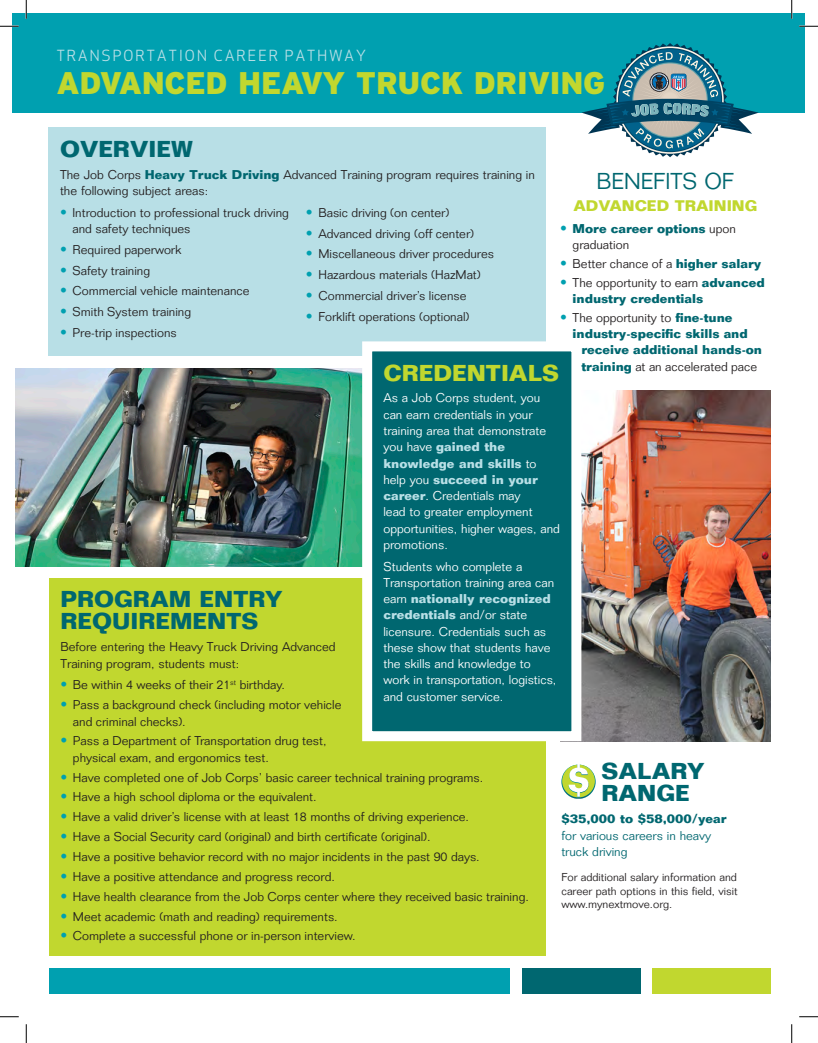
<style>
.page{position:relative;width:818px;height:1043px;background:#fff}
.page>*{position:absolute;margin:0;border:0;box-sizing:border-box;transform-origin:0 0}
.t1{font:900 31.25px "Interstate";letter-spacing:-.01em;color:#c1d72f}
.subheadings{font:700 22.5px/22.5px "Folio";color:#006770}
.subheadings-2{font:700 22.5px "Folio";color:#c1d72f}
.the_benefits{font:300 22.5px "Folio";color:#006770}
.Career_Headings{font:15px "Apex Sans Book T";letter-spacing:.1em;color:#b8dfe6}
.adv_training_hed_und{font:700 15px "Folio";color:#c1d72f}
.Body{font:300 12.5px/16.2px "Folio";color:#231f20}
.Body-2{font:300 12.5px/16.2px "Folio";color:#fff}
.salary_number{font:700 12.5px/16.2px "Folio";color:#006770}
.salary_text{font:300 12.5px/16.2px "Folio";color:#006770}
.nextmove_blurb{font:300 11.25px/13.8px "Folio";color:#231f20;text-align:justify}
.s1{font-weight:700;color:#006770}
.s2{font-size:13.75px;color:#00a0b0}
.s3{font-weight:300;font-size:13.75px;color:#00a0b0}
.s4{font-weight:300;color:#231f20}
.s5{font-weight:700;color:#b8dfe6}
</style>
<div class="page">
<div style="left:13px;top:13px;width:792px;height:100px;background:#00a0b0"></div>
<div style="left:522px;top:968px;width:118px;height:26px;background:#006770"></div>
<div style="left:652px;top:968px;width:118px;height:26px;background:#c1d72f"></div>
<div style="left:49px;top:968px;width:461px;height:26px;background:#00a0b0"></div>
<div style="left:49px;top:128px;width:497px;height:228px;background:#b8dfe6"></div>
<img style="left:15px;top:368px;width:347px;height:198px">
<div style="left:49px;top:578px;width:497px;height:377px;background:#c1d72f"></div>
<img style="left:581px;top:390px;width:189px;height:351px">
<div style="left:367px;top:346px;width:209px;height:390px;background:#006770"></div>
<div style="left:362px;top:341px;width:219px;height:400px;border:10px solid #fff"></div>
<svg style="left:561px;top:764px;width:34px;height:34px"></svg>
<svg style="left:581px;top:43px;width:177px;height:114px"></svg>
<svg style="left:0;top:25px;width:19px;height:2px"></svg>
<svg style="left:799px;top:25px;width:19px;height:2px"></svg>
<svg style="left:0;top:1016px;width:19px;height:1px"></svg>
<svg style="left:799px;top:1016px;width:19px;height:1px"></svg>
<svg style="left:25px;top:0;width:2px;height:19px"></svg>
<svg style="left:25px;top:1024px;width:2px;height:18px"></svg>
<svg style="left:790px;top:0;width:2px;height:19px"></svg>
<svg style="left:791px;top:1024px;width:1px;height:18px"></svg>
<p class="Career_Headings" style="left:56px;top:46px;width:311px">TRANSPORTATION CAREER PATHWAY</p>
<h1 class="t1" style="left:56px;top:66px;width:550px">ADVANCED HEAVY TRUCK DRIVING</h1>
<h2 class="subheadings" style="left:60px;top:137px;width:135px">OVERVIEW</h2>
<p class="Body" style="left:60px;top:166px;width:476px">The Job Corps <span class="s1">Heavy Truck Driving</span> Advanced Training program requires training in the following subject areas:</p>
<p class="Body" style="left:72px;top:204px;width:218px;text-indent:-12px"><span class="s2">•</span> Introduction to professional truck driving and safety techniques</p>
<p class="Body" style="left:60px;top:241px;width:123px"><span class="s2">•</span> Required paperwork</p>
<p class="Body" style="left:60px;top:262px;width:92px"><span class="s2">•</span> Safety training</p>
<p class="Body" style="left:60px;top:283px;width:191px"><span class="s2">•</span> Commercial vehicle maintenance</p>
<p class="Body" style="left:60px;top:303px;width:133px"><span class="s2">•</span> Smith System training</p>
<p class="Body" style="left:60px;top:324px;width:118px"><span class="s2">•</span> Pre-trip inspections</p>
<h3 class="the_benefits" style="left:596px;top:167px;width:139px">BENEFITS OF</h3>
<h3 class="adv_training_hed_und" style="left:573px;top:196px;width:185px">ADVANCED TRAINING</h3>
<p class="salary_number" style="left:572px;top:220px;width:165px;text-indent:-12px"><span class="s3">•</span> More career options <span class="s4">upon graduation</span></p>
<p class="Body" style="left:560px;top:255px;width:202px"><span class="s2">•</span> Better chance of a <span class="s1">higher salary</span></p>
<p class="salary_number" style="left:572px;top:274px;width:193px;text-indent:-12px"><span class="s3">•</span> <span class="s4">The opportunity to earn</span> advanced industry credentials</p>
<p class="Body" style="left:560px;top:309px;width:174px"><span class="s2">•</span> The opportunity to <span class="s1">fine-tune</span></p>
<p class="salary_number" style="left:572px;top:325px;width:177px">industry-specific skills and</p>
<p class="salary_number" style="left:581px;top:342px;width:182px">receive additional hands-on</p>
<p class="Body" style="left:581px;top:358px;width:177px"><span class="s1">training</span> at an accelerated pace</p>
<p class="Body" style="left:306px;top:204px;width:145px"><span class="s2">•</span> Basic driving (on center)</p>
<p class="Body" style="left:306px;top:225px;width:170px"><span class="s2">•</span> Advanced driving (off center)</p>
<p class="Body" style="left:306px;top:246px;width:189px"><span class="s2">•</span> Miscellaneous driver procedures</p>
<p class="Body" style="left:306px;top:266px;width:176px"><span class="s2">•</span> Hazardous materials (HazMat)</p>
<p class="Body" style="left:306px;top:287px;width:162px"><span class="s2">•</span> Commercial driver’s license</p>
<p class="Body" style="left:306px;top:308px;width:165px"><span class="s2">•</span> Forklift operations (optional)</p>
<h2 class="subheadings-2" style="left:383px;top:359px;width:177px">CREDENTIALS</h2>
<p class="Body-2" style="left:383px;top:390px;width:178px">As a Job Corps student, you can earn credentials in your training area that demonstrate you have <span class="s5">gained the knowledge and skills</span> to help you <span class="s5">succeed in your career</span>. Credentials may<br>lead to greater employment opportunities, higher wages, and promotions.</p>
<p class="Body-2" style="left:383px;top:558px;width:174px">Students who complete a<br>Transportation training area can earn <span class="s5">nationally recognized credentials</span> and/or state licensure. Credentials such as these show that students have the skills and knowledge to work in transportation, logistics, and customer service.</p>
<h2 class="subheadings" style="left:60px;top:587px;width:223px">PROGRAM ENTRY<br>REQUIREMENTS</h2>
<p class="Body" style="left:60px;top:639px;width:277px">Before entering the Heavy Truck Driving Advanced<br>Training program, students must:</p>
<p class="Body" style="left:60px;top:677px;width:226px"><span class="s2">•</span> Be within 4 weeks of their 21<sup>st</sup> birthday.</p>
<p class="Body" style="left:73px;top:697px;width:270px;text-indent:-12px"><span class="s2">•</span> Pass a background check (including motor vehicle and criminal checks).</p>
<p class="Body" style="left:73px;top:733px;width:255px;text-indent:-12px"><span class="s2">•</span> Pass a Department of Transportation drug test, physical exam, and ergonomics test.</p>
<p class="Body" style="left:60px;top:769px;width:424px"><span class="s2">•</span> Have completed one of Job Corps’ basic career technical training programs.</p>
<p class="Body" style="left:60px;top:789px;width:258px"><span class="s2">•</span> Have a high school diploma or the equivalent.</p>
<p class="Body" style="left:60px;top:808px;width:410px"><span class="s2">•</span> Have a valid driver’s license with at least 18 months of driving experience.</p>
<p class="Body" style="left:60px;top:828px;width:372px"><span class="s2">•</span> Have a Social Security card (original) and birth certificate (original).</p>
<p class="Body" style="left:60px;top:848px;width:421px"><span class="s2">•</span> Have a positive behavior record with no major incidents in the past 90 days.</p>
<p class="Body" style="left:60px;top:868px;width:276px"><span class="s2">•</span> Have a positive attendance and progress record.</p>
<p class="Body" style="left:60px;top:888px;width:470px"><span class="s2">•</span> Have health clearance from the Job Corps center where they received basic training.</p>
<p class="Body" style="left:60px;top:908px;width:279px"><span class="s2">•</span> Meet academic (math and reading) requirements.</p>
<p class="Body" style="left:60px;top:928px;width:296px"><span class="s2">•</span> Complete a successful phone or in-person interview.</p>
<h2 class="subheadings" style="left:601px;top:759px;width:105px">SALARY<br>RANGE</h2>
<p class="salary_number" style="left:561px;top:810px;width:167px">$35,000 to $58,000/year</p>
<p class="salary_text" style="left:561px;top:827px;width:151px">for various careers in heavy truck driving</p>
<p class="nextmove_blurb" style="left:561px;top:870px;width:178px">For additional salary information and career path options in this field, visit www.mynextmove.org.</p>
</div>
